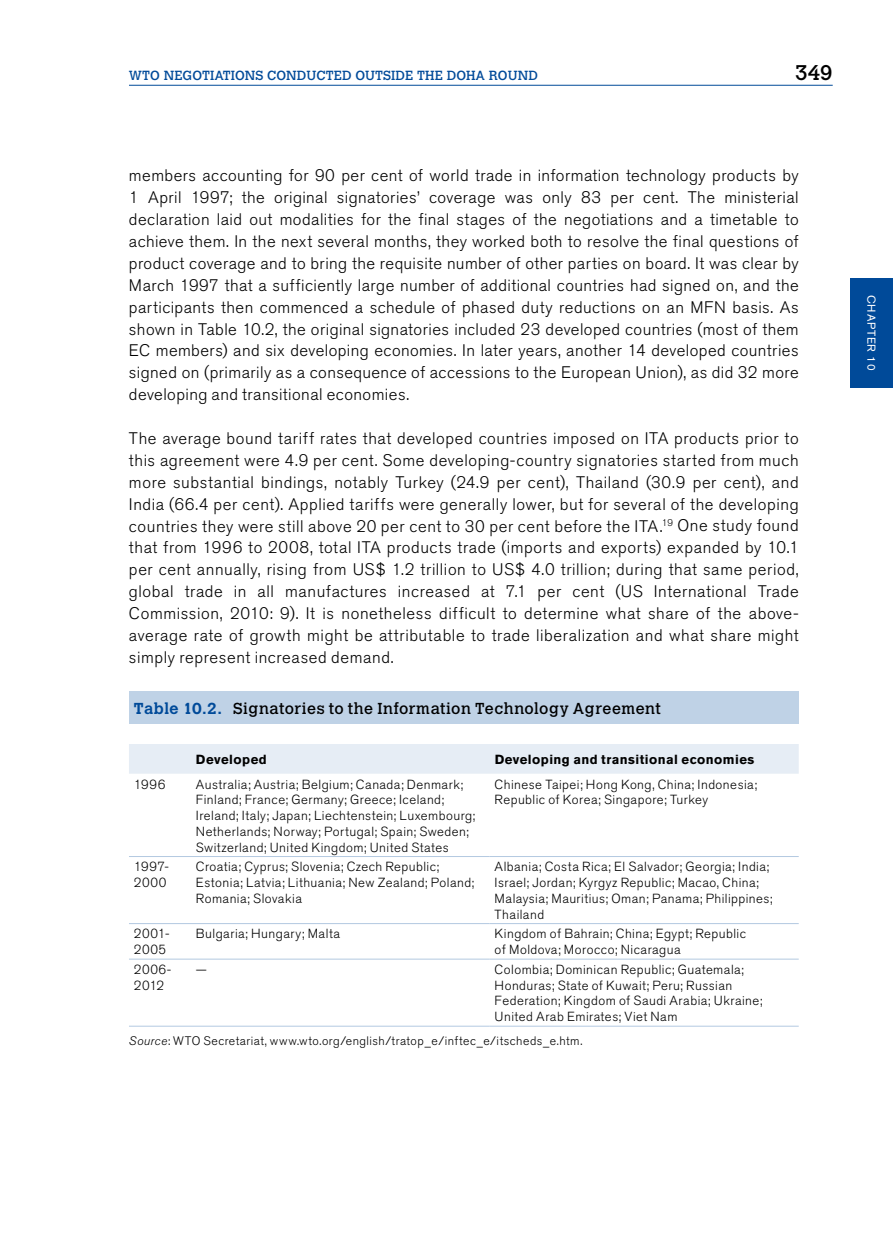
<style>
.page{position:relative;width:893px;height:1241px;background:#fff}
.page>*{position:absolute;margin:0;border:0;box-sizing:border-box;transform-origin:0 0}
.t1{font:21px "Calvert";color:#000}
.t2{font:300 16.62px/21.9px "Akzidenz Grotesk Std";letter-spacing:.03em;color:#000;text-align:justify}
.t3{font:15.75px "Calvert";letter-spacing:.03em;color:#000}
.t4{font:300 13.12px/15.8px "Akzidenz Grotesk Std";letter-spacing:.035em;color:#000}
.t5{font:13.12px "Calvert";letter-spacing:.005em;color:#004a99}
.t6{font:700 13.12px "Akzidenz Grotesk Std";letter-spacing:.035em;color:#000}
.t7{font:300 12.25px "Akzidenz Grotesk Std";letter-spacing:.04em;color:#000}
.t8{font:11.38px "Akzidenz Grotesk Std";letter-spacing:.075em;color:#fff}
.s1{font-weight:700;color:#004a99}
.s2{font-style:italic}
</style>
<div class="page">
<hr style="left:129px;top:85px;width:704px;height:1px;background:#004a99">
<div style="left:851px;top:278px;width:42px;height:109px;background:#004a99"></div>
<div style="left:129px;top:691px;width:670px;height:33px;background:#bfd2e6"></div>
<div style="left:129px;top:744px;width:670px;height:29px;background:#e6edf5"></div>
<hr style="left:129px;top:856px;width:62px;height:1px;background:#b3c9e1">
<hr style="left:191px;top:856px;width:299px;height:1px;background:#b3c9e1">
<hr style="left:490px;top:856px;width:309px;height:1px;background:#b3c9e1">
<hr style="left:129px;top:923px;width:62px;height:1px;background:#b3c9e1">
<hr style="left:191px;top:923px;width:299px;height:1px;background:#b3c9e1">
<hr style="left:490px;top:923px;width:309px;height:1px;background:#b3c9e1">
<hr style="left:129px;top:958px;width:62px;height:1px;background:#b3c9e1">
<hr style="left:191px;top:958px;width:299px;height:1px;background:#b3c9e1">
<hr style="left:490px;top:958px;width:309px;height:1px;background:#b3c9e1">
<hr style="left:129px;top:1025px;width:62px;height:1px;background:#b3c9e1">
<hr style="left:191px;top:1025px;width:299px;height:1px;background:#b3c9e1">
<hr style="left:490px;top:1025px;width:309px;height:1px;background:#b3c9e1">
<p class="t5" style="left:129px;top:67px;width:45px">WTO negotiations</p>
<p class="t5" style="left:267px;top:67px;width:11px">conducted</p>
<p class="t5" style="left:355px;top:67px;width:10px">outside</p>
<p class="t5" style="left:417px;top:67px;width:10px">the</p>
<p class="t5" style="left:447px;top:67px;width:20px">Doha</p>
<p class="t5" style="left:489px;top:67px;width:20px">Round</p>
<p class="t1" style="left:795px;top:60px;width:39px">349</p>
<p class="t2" style="left:129px;top:165px;width:671px">members accounting for 90 per cent of world trade in information technology products by 1 April 1997; the original signatories’ coverage was only 83 per cent. The ministerial declaration laid out modalities for the final stages of the negotiations and a timetable to achieve them. In the next several months, they worked both to resolve the final questions of product coverage and to bring the requisite number of other parties on board. It was clear by March 1997 that a sufficiently large number of additional countries had signed on, and the participants then commenced a schedule of phased duty reductions on an MFN basis. As shown in Table 10.2, the original signatories included 23 developed countries (most of them EC members) and six developing economies. In later years, another 14 developed countries signed on (primarily as a consequence of accessions to the European Union), as did 32 more developing and transitional economies.</p>
<p class="t2" style="left:129px;top:427px;width:671px">The average bound tariff rates that developed countries imposed on ITA products prior to this agreement were 4.9 per cent. Some developing-country signatories started from much more substantial bindings, notably Turkey (24.9 per cent), Thailand (30.9 per cent), and India (66.4 per cent). Applied tariffs were generally lower, but for several of the developing countries they were still above 20 per cent to 30 per cent before the ITA.<sup>19</sup> One study found that from 1996 to 2008, total ITA products trade (imports and exports) expanded by 10.1 per cent annually, rising from US$ 1.2 trillion to US$ 4.0 trillion; during that same period, global trade in all manufactures increased at 7.1 per cent (US International Trade Commission, 2010: 9). It is nonetheless difficult to determine what share of the above&shy;average rate of growth might be attributable to trade liberalization and what share might simply represent increased demand.</p>
<p class="t3" style="left:134px;top:699px;width:528px"><span class="s1">Table 10.2.</span> Signatories to the Information Technology Agreement</p>
<p class="t6" style="left:196px;top:751px;width:72px">Developed</p>
<p class="t6" style="left:495px;top:751px;width:261px">Developing and transitional economies</p>
<p class="t4" style="left:134px;top:776px;width:33px">1996</p>
<p class="t4" style="left:196px;top:776px;width:281px">Australia; Austria; Belgium; Canada; Denmark; Finland; France; Germany; Greece; Iceland; Ireland; Italy; Japan; Liechtenstein; Luxembourg; Netherlands; Norway; Portugal; Spain; Sweden; Switzerland; United Kingdom; United States</p>
<p class="t4" style="left:495px;top:776px;width:264px">Chinese Taipei; Hong Kong, China; Indonesia;<br>Republic of Korea; Singapore; Turkey</p>
<p class="t4" style="left:134px;top:859px;width:37px">1997-<br>2000</p>
<p class="t4" style="left:196px;top:859px;width:280px">Croatia; Cyprus; Slovenia; Czech Republic;<br>Estonia; Latvia; Lithuania; New Zealand; Poland;<br>Romania; Slovakia</p>
<p class="t4" style="left:495px;top:859px;width:279px">Albania; Costa Rica; El Salvador; Georgia; India; Israel; Jordan; Kyrgyz Republic; Macao, China; Malaysia; Mauritius; Oman; Panama; Philippines; Thailand</p>
<p class="t4" style="left:134px;top:926px;width:37px">2001-<br>2005</p>
<p class="t4" style="left:196px;top:926px;width:146px">Bulgaria; Hungary; Malta</p>
<p class="t4" style="left:495px;top:926px;width:253px">Kingdom of Bahrain; China; Egypt; Republic of Moldova; Morocco; Nicaragua</p>
<p class="t4" style="left:134px;top:961px;width:39px">2006-<br>2012</p>
<p class="t4" style="left:196px;top:961px;width:13px">—</p>
<p class="t4" style="left:495px;top:961px;width:269px">Colombia; Dominican Republic; Guatemala; Honduras; State of Kuwait; Peru; Russian Federation; Kingdom of Saudi Arabia; Ukraine; United Arab Emirates; Viet Nam</p>
<p class="t7" style="left:129px;top:1034px;width:455px"><span class="s2">Source</span>: WTO Secretariat, www.wto.org/english/tratop_e/inftec_e/itscheds_e.htm.</p>
<p class="t8" style="left:878px;top:295px;width:77px;rotate:90deg">CHAPTER 10</p>
</div>
